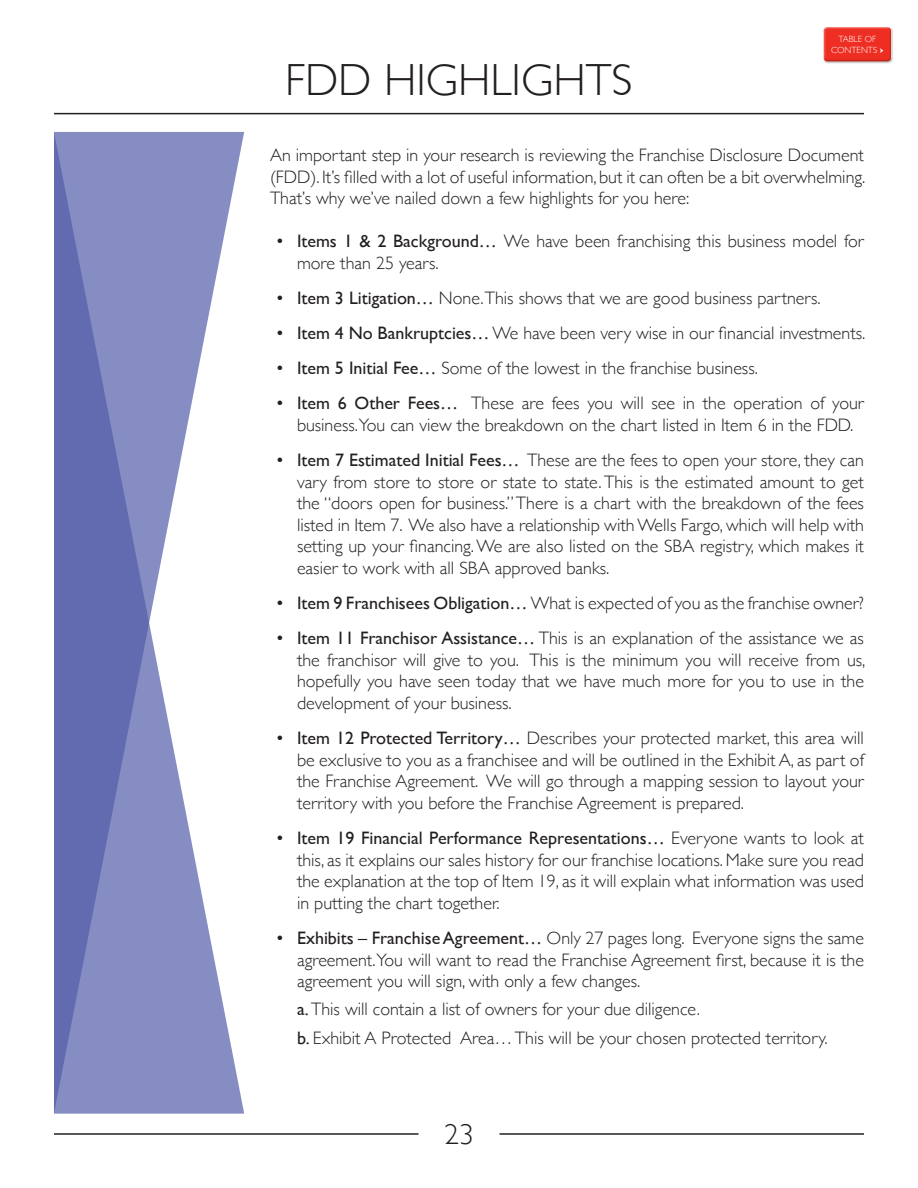
<style>
.page{position:relative;width:918px;height:1188px;background:#fff}
.page>*{position:absolute;margin:0;border:0;box-sizing:border-box;transform-origin:0 0}
.t1{font:300 45px "Gill Sans";color:#231f20}
.t2{font:300 29.25px "Gill Sans";color:#231f20}
.t3{font:300 18px/21.6px "Gill Sans";color:#231f20;text-align:justify}
.t4{font:300 9px/10.8px "Gill Sans";color:#fff;text-align:center}
.s1{font-family:"Minion Pro";font-weight:600}
.s2{font-weight:400}
</style>
<div class="page">
<hr style="left:54px;top:1133px;width:364px;height:2px;background:#231f20">
<hr style="left:500px;top:1133px;width:364px;height:2px;background:#231f20">
<div style="left:822px;top:25px;width:71px;height:36px;background:#fff;opacity:.66"></div>
<div style="left:822px;top:28px;width:71px;height:36px;background:#231f20;opacity:.26"></div>
<hr style="left:54px;top:113px;width:810px;height:1px;background:#231f20">
<svg style="left:54px;top:132px;width:190px;height:982px;fill:#868dc2"></svg>
<h1 class="t1" style="left:285px;top:55px;width:349px">FDD HIGHLIGHTS</h1>
<p class="t4" style="left:831px;top:34px;width:54px">TABLE OF<br>CONTENTS <span class="s1">•</span></p>
<p class="t3" style="left:270px;top:144px;width:597px">An important step in your research is reviewing the Franchise Disclosure Document (FDD). It’s filled with a lot of useful information, but it can often be a bit overwhelming.<br>That’s why we’ve nailed down a few highlights for you here:</p>
<p class="t3" style="left:297px;top:231px;width:568px;text-indent:-20px"><span class="s2">• Items 1 &amp; 2 Background…</span> We have been franchising this business model for more than 25 years.</p>
<p class="t3" style="left:277px;top:287px;width:546px"><span class="s2">• Item 3 Litigation…</span> None.This shows that we are good business partners.</p>
<p class="t3" style="left:277px;top:322px;width:590px"><span class="s2">• Item 4 No Bankruptcies…</span> We have been very wise in our financial investments.</p>
<p class="t3" style="left:277px;top:357px;width:483px"><span class="s2">• Item 5 Initial Fee…</span> Some of the lowest in the franchise business.</p>
<p class="t3" style="left:277px;top:393px;width:589px;text-align:center"><span class="s2">• Item 6 Other Fees…</span> These are fees you will see in the operation of your business.You can view the breakdown on the chart listed in Item 6 in the FDD.</p>
<p class="t3" style="left:297px;top:449px;width:569px;text-indent:-20px"><span class="s2">• Item 7 Estimated Initial Fees…</span> These are the fees to open your store, they can vary from store to store or state to state. This is the estimated amount to get the “doors open for business.” There is a chart with the breakdown of the fees listed in Item 7. We also have a relationship with Wells Fargo, which will help with setting up your financing. We are also listed on the SBA registry, which makes it easier to work with all SBA approved banks.</p>
<p class="t3" style="left:277px;top:592px;width:589px"><span class="s2">• Item 9 Franchisees Obligation…</span> What is expected of you as the franchise owner?</p>
<p class="t3" style="left:297px;top:627px;width:570px;text-indent:-20px"><span class="s2">• Item 11 Franchisor Assistance…</span> This is an explanation of the assistance we as the franchisor will give to you. This is the minimum you will receive from us, hopefully you have seen today that we have much more for you to use in the development of your business.</p>
<p class="t3" style="left:297px;top:727px;width:569px;text-indent:-20px"><span class="s2">• Item 12 Protected Territory…</span> Describes your protected market, this area will be exclusive to you as a franchisee and will be outlined in the Exhibit A, as part of the Franchise Agreement. We will go through a mapping session to layout your territory with you before the Franchise Agreement is prepared.</p>
<p class="t3" style="left:297px;top:827px;width:569px;text-indent:-20px"><span class="s2">• Item 19 Financial Performance Representations…</span> Everyone wants to look at this, as it explains our sales history for our franchise locations. Make sure you read the explanation at the top of Item 19, as it will explain what information was used in putting the chart together.</p>
<p class="t3" style="left:297px;top:927px;width:569px;text-indent:-20px"><span class="s2">• Exhibits – Franchise Agreement…</span> Only 27 pages long. Everyone signs the same agreement.You will want to read the Franchise Agreement first, because it is the agreement you will sign, with only a few changes.</p>
<p class="t3" style="left:297px;top:995px;width:532px;line-height:28.3px"><span class="s2">a.</span> This will contain a list of owners for your due diligence.<br><span class="s2">b.</span> Exhibit A Protected Area… This will be your chosen protected territory.</p>
<h2 class="t2" style="left:444px;top:1118px;width:31px">23</h2>
</div>
